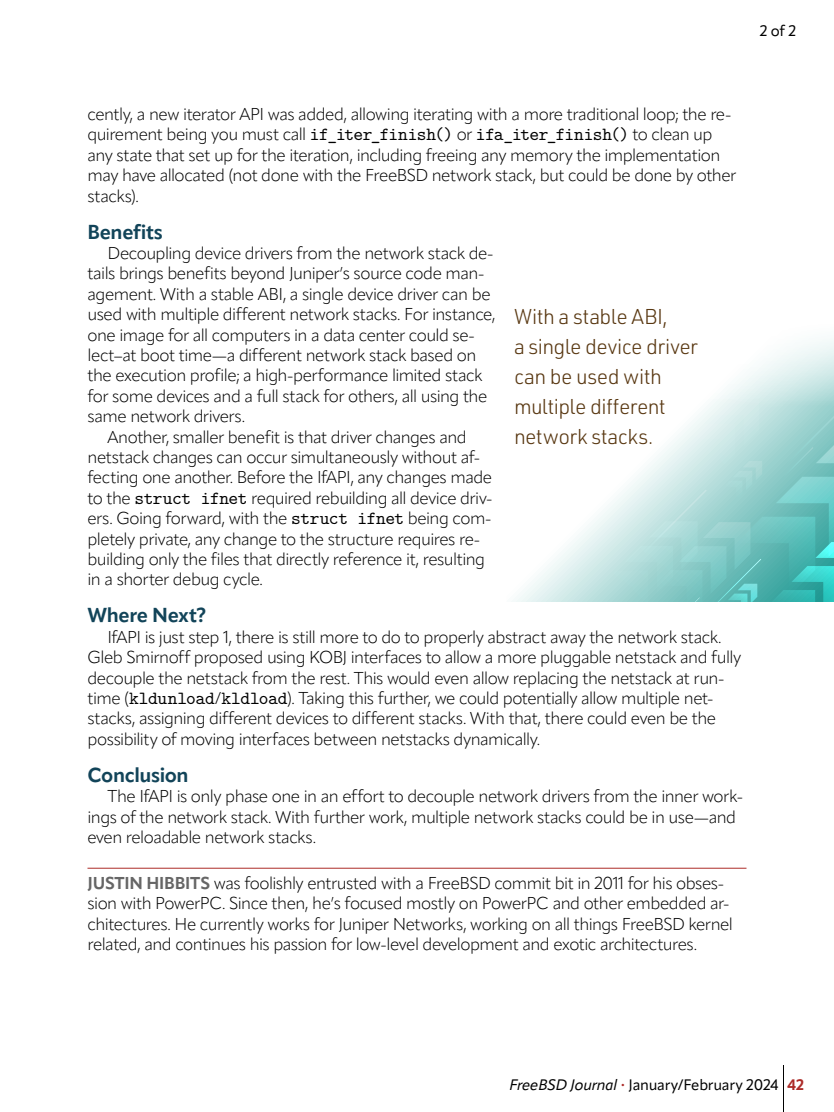
<style>
.page{position:relative;width:834px;height:1112px;background:#fff}
.page>*{position:absolute;margin:0;border:0;box-sizing:border-box;transform-origin:0 0}
.callout{font:300 21.05px/30px "URWDIN";letter-spacing:-.025em;color:#593812}
.a_head{font:700 20px "Apparat";letter-spacing:-.02em;color:#124459}
.body_copy{font:300 17px/20.4px "Apparat";letter-spacing:-.03em;color:#000}
.author_bio{font:300 17px/20.4px "Apparat";letter-spacing:-.03em;color:#000}
.t1{font:15px "Apparat";letter-spacing:-.015em;color:#000}
.s1{font-family:"LM Mono 10";font-weight:400;font-size:18.5px}
.s2{font-weight:700;color:#666}
.s3{font-style:italic}
.s4{font-size:9px;color:#ac2b28}
.s5{font-weight:700;color:#ac2b28}
</style>
<div class="page">
<hr style="left:783px;top:1065px;width:1px;height:47px;background:#000">
<hr style="left:88px;top:868px;width:658px;height:1px;background:#ac2b28">
<svg style="left:516px;top:339px;width:318px;height:263px"></svg>
<svg style="left:599px;top:399px;width:235px;height:203px"></svg>
<p class="t1" style="left:760px;top:22px;width:38px">2 of 2</p>
<p class="body_copy" style="left:88px;top:104px;width:650px">cently, a new iterator API was added, allowing iterating with a more traditional loop; the re&shy;quirement being you must call <span class="s1">if_iter_finish()</span> or <span class="s1">ifa_iter_finish()</span> to clean up any state that set up for the iteration, including freeing any memory the implementation may have allocated (not done with the FreeBSD network stack, but could be done by other stacks).</p>
<p class="a_head" style="left:88px;top:219px;width:77px">Benefits</p>
<p class="body_copy" style="left:88px;top:243px;width:410px;text-indent:20px">Decoupling device drivers from the network stack de&shy;tails brings benefits beyond Juniper’s source code man&shy;agement. With a stable ABI, a single device driver can be used with multiple different network stacks. For instance, one image for all computers in a data center could se&shy;lect–at boot time—a different network stack based on the execution profile; a high-performance limited stack for some devices and a full stack for others, all using the same network drivers.</p>
<p class="body_copy" style="left:88px;top:426px;width:407px;text-indent:20px">Another, smaller benefit is that driver changes and netstack changes can occur simultaneously without af&shy;fecting one another. Before the IfAPI, any changes made to the <span class="s1">struct ifnet</span> required rebuilding all device driv&shy;ers. Going forward, with the <span class="s1">struct ifnet</span> being com&shy;pletely private, any change to the structure requires re&shy;building only the files that directly reference it, resulting in a shorter debug cycle.</p>
<p class="a_head" style="left:88px;top:603px;width:120px">Where Next?</p>
<p class="body_copy" style="left:88px;top:627px;width:655px;text-indent:20px">IfAPI is just step 1, there is still more to do to properly abstract away the network stack.<br>Gleb Smirnoff proposed using KOBJ interfaces to allow a more pluggable netstack and fully decouple the netstack from the rest. This would even allow replacing the netstack at run&shy;time (<span class="s1">kldunload</span>/<span class="s1">kldload</span>). Taking this further, we could potentially allow multiple net&shy;stacks, assigning different devices to different stacks. With that, there could even be the possibility of moving interfaces between netstacks dynamically.</p>
<p class="a_head" style="left:88px;top:762px;width:103px">Conclusion</p>
<p class="body_copy" style="left:88px;top:786px;width:657px;text-indent:20px">The IfAPI is only phase one in an effort to decouple network drivers from the inner work&shy;ings of the network stack. With further work, multiple network stacks could be in use—and even reloadable network stacks.</p>
<p class="author_bio" style="left:88px;top:873px;width:647px"><span class="s2">JUSTIN HIBBITS</span> was foolishly entrusted with a FreeBSD commit bit in 2011 for his obses&shy;sion with PowerPC. Since then, he’s focused mostly on PowerPC and other embedded ar&shy;chitectures. He currently works for Juniper Networks, working on all things FreeBSD kernel related, and continues his passion for low-level development and exotic architectures.</p>
<p class="callout" style="left:514px;top:301px;width:185px">With a stable ABI,<br>a single device driver can be used with multiple different network stacks.</p>
<p class="t1" style="left:509px;top:1076px;width:296px"><span class="s3">FreeBSD Journal</span> <span class="s4">•</span> January/February 2024 <span class="s5">42</span></p>
</div>
